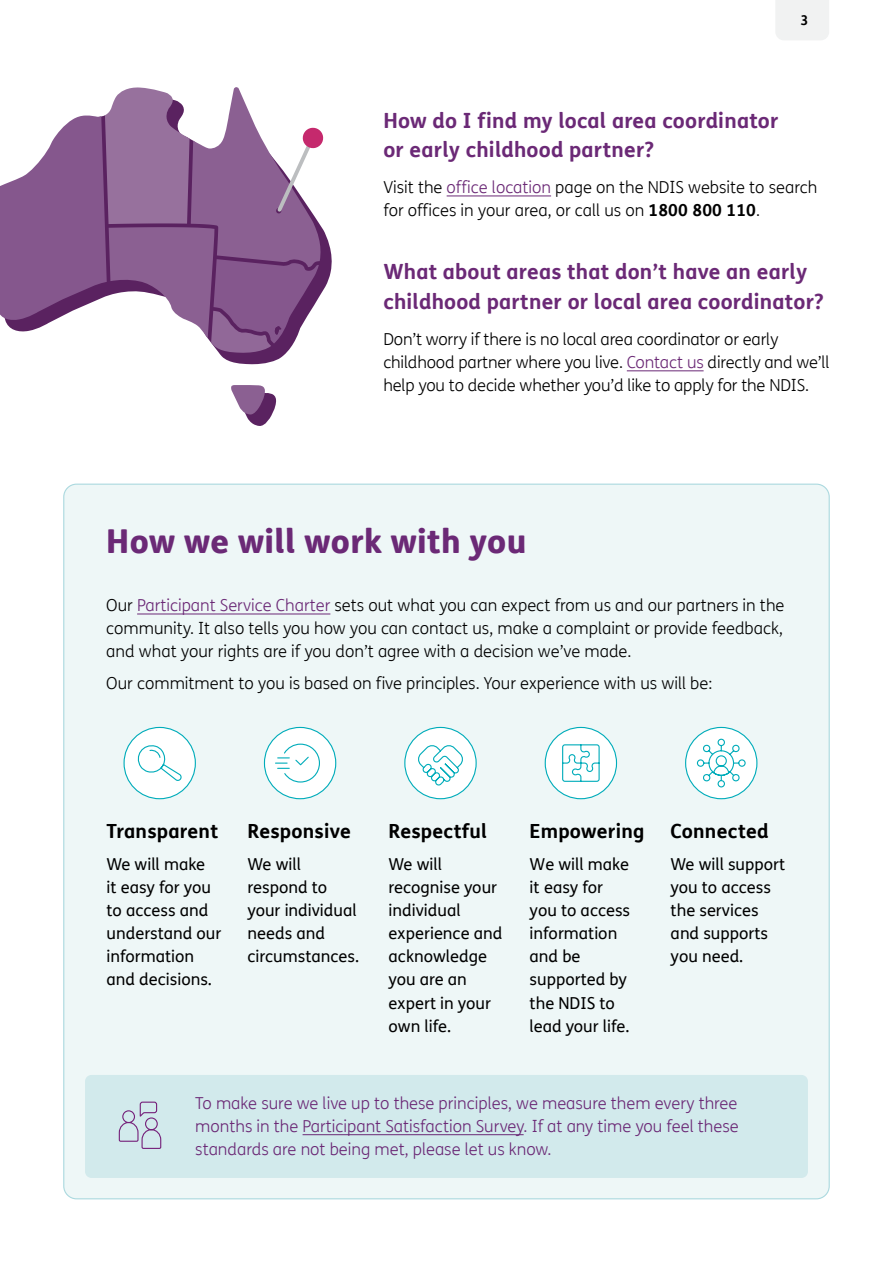
<style>
.page{position:relative;width:893px;height:1263px;background:#fff}
.page>*{position:absolute;margin:0;border:0;box-sizing:border-box;transform-origin:0 0}
.t1{font:800 33px "FS Me Pro";letter-spacing:.01em;color:#6b2976}
.t2{font:700 21px/29.4px "FS Me Pro";letter-spacing:.01em;color:#6b2976}
.t3{font:700 19.5px "FS Me Pro";letter-spacing:.01em;color:#000}
.t4{font:300 16.5px/23.1px "FS Me Pro";color:#000}
.t5{font:16.5px/23.1px "FS Me Pro";color:#000}
.t6{font:300 16.5px/23.1px "FS Me Pro";color:#6b2976;text-align:justify}
.t7{font:700 13.5px "FS Me Pro";color:#000}
.s1{color:#6b2976}
.s2{font-weight:700}
</style>
<div class="page">
<div style="left:776px;top:0;width:53px;height:40px;background:#f1f2f2"></div>
<div style="left:64px;top:484px;width:765px;height:715px;background:#eef7f7;border-radius:13px"></div>
<div style="left:85px;top:1075px;width:723px;height:103px;background:#d2eaec;border-radius:6px"></div>
<svg style="left:220px;top:231px;width:112px;height:134px"></svg>
<svg style="left:231px;top:385px;width:45px;height:41px"></svg>
<svg style="left:0;top:87px;width:324px;height:267px"></svg>
<hr style="left:447px;top:196px;width:104px;height:1px;background:#6b2976">
<hr style="left:627px;top:371px;width:77px;height:1px;background:#6b2976">
<hr style="left:137px;top:614px;width:193px;height:1px;background:#6b2976">
<div style="left:124px;top:727px;width:71px;height:72px;background:#fff;border-radius:50%"></div>
<div style="left:124px;top:727px;width:72px;height:72px;border:1px solid #00acba;border-radius:50%"></div>
<svg style="left:137px;top:745px;width:45px;height:36px"></svg>
<div style="left:264px;top:727px;width:72px;height:72px;background:#fff;border-radius:50%"></div>
<div style="left:264px;top:727px;width:72px;height:72px;border:1px solid #00acba;border-radius:50%"></div>
<svg style="left:275px;top:743px;width:45px;height:40px"></svg>
<div style="left:405px;top:727px;width:71px;height:72px;background:#fff;border-radius:50%"></div>
<div style="left:404px;top:727px;width:73px;height:72px;border:1px solid #00acba;border-radius:50%"></div>
<svg style="left:418px;top:745px;width:45px;height:41px"></svg>
<div style="left:545px;top:727px;width:71px;height:72px;background:#fff;border-radius:50%"></div>
<div style="left:545px;top:727px;width:72px;height:72px;border:1px solid #00acba;border-radius:50%"></div>
<svg style="left:562px;top:744px;width:38px;height:38px"></svg>
<div style="left:686px;top:727px;width:71px;height:72px;background:#fff;border-radius:50%"></div>
<div style="left:685px;top:727px;width:72px;height:72px;border:1px solid #00acba;border-radius:50%"></div>
<svg style="left:696px;top:738px;width:50px;height:50px"></svg>
<svg style="left:118px;top:1101px;width:44px;height:48px"></svg>
<hr style="left:303px;top:1134px;width:221px;height:1px;background:#6b2976">
<p class="t7" style="left:800px;top:15px;width:9px">3</p>
<p class="t2" style="left:383px;top:107px;width:397px">How do I find my local area coordinator or early childhood partner?</p>
<p class="t4" style="left:383px;top:177px;width:435px">Visit the <span class="s1">office location</span> page on the NDIS website to search for offices in your area, or call us on <span class="s2">1800 800 110</span>.</p>
<p class="t2" style="left:383px;top:259px;width:442px">What about areas that don’t have an early childhood partner or local area coordinator?</p>
<p class="t4" style="left:383px;top:329px;width:448px">Don’t worry if there is no local area coordinator or early childhood partner where you live. <span class="s1">Contact us</span> directly and we’ll help you to decide whether you’d like to apply for the NDIS.</p>
<h1 class="t1" style="left:106px;top:515px;width:422px">How we will work with you</h1>
<p class="t4" style="left:106px;top:595px;width:680px;text-align:justify">Our <span class="s1">Participant Service Charter</span> sets out what you can expect from us and our partners in the community. It also tells you how you can contact us, make a complaint or provide feedback, and what your rights are if you don’t agree with a decision we’ve made.</p>
<p class="t4" style="left:106px;top:673px;width:607px">Our commitment to you is based on five principles. Your experience with us will be:</p>
<p class="t3" style="left:107px;top:823px;width:113px">Transparent</p>
<p class="t5" style="left:107px;top:852px;width:116px">We will make<br>it easy for you to access and understand our information and decisions.</p>
<p class="t3" style="left:248px;top:823px;width:105px">Responsive</p>
<p class="t5" style="left:248px;top:852px;width:113px">We will respond to your individual needs and circumstances.</p>
<p class="t3" style="left:389px;top:823px;width:100px">Respectful</p>
<p class="t5" style="left:389px;top:852px;width:115px">We will recognise your individual experience and acknowledge you are an expert in your own life.</p>
<p class="t3" style="left:530px;top:823px;width:116px">Empowering</p>
<p class="t5" style="left:530px;top:852px;width:102px">We will make it easy for you to access information and be supported by the NDIS to lead your life.</p>
<p class="t3" style="left:671px;top:823px;width:100px">Connected</p>
<p class="t5" style="left:671px;top:852px;width:116px">We will support you to access the services and supports you need.</p>
<p class="t6" style="left:195px;top:1092px;width:545px">To make sure we live up to these principles, we measure them every three months in the Participant Satisfaction Survey. If at any time you feel these standards are not being met, please let us know.</p>
</div>
